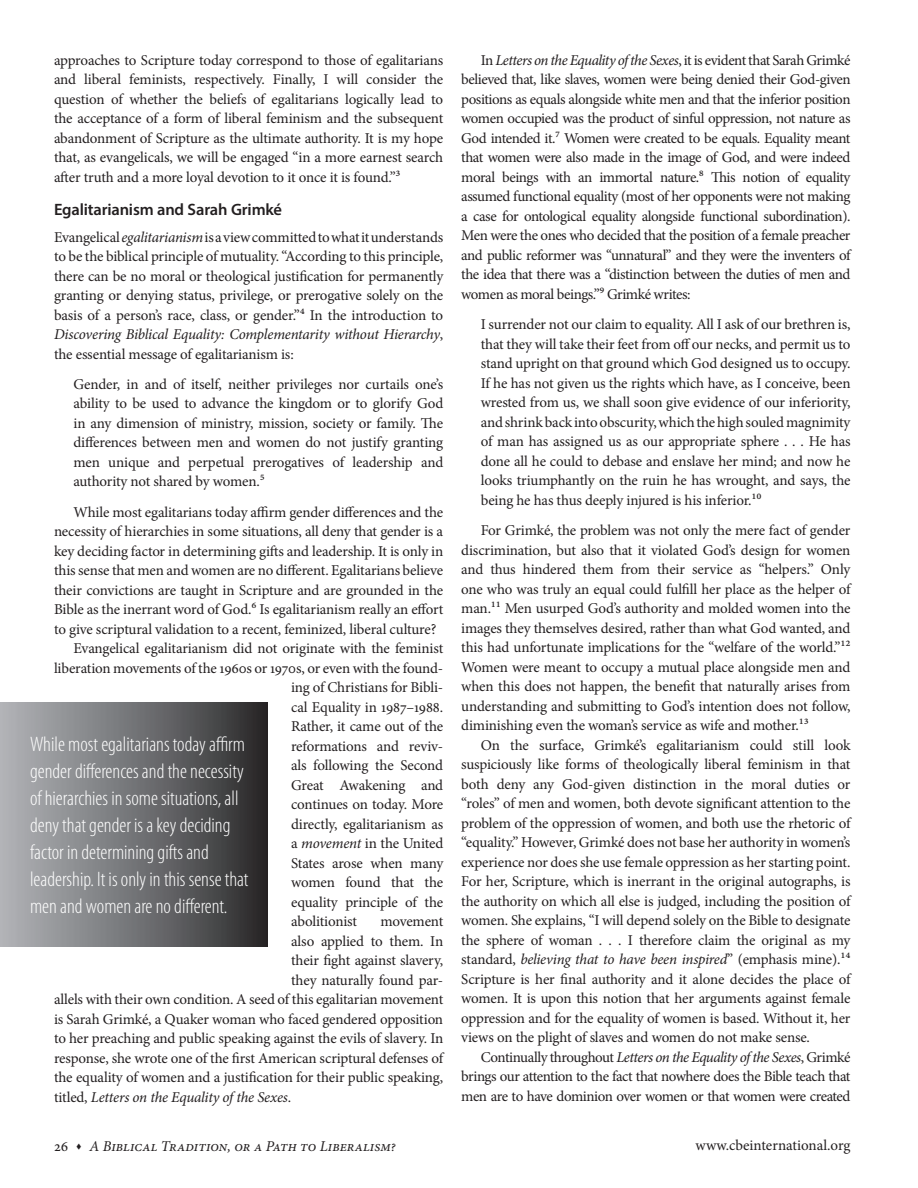
<style>
.page{position:relative;width:918px;height:1188px;background:#fff}
.page>*{position:absolute;margin:0;border:0;box-sizing:border-box;transform-origin:0 0}
.t1{font:300 condensed 21px/27px "Myriad Pro";color:#fff}
.t2{font:600 16.5px "Myriad Pro";letter-spacing:-.01em;color:#231f20}
.t3{font:15px/19.5px "Minion Pro";letter-spacing:-.015em;color:#231f20;text-align:justify}
.t4{font:italic 15px "Minion Pro";color:#231f20}
.s1{font-style:italic}
.s2{font-style:normal}
</style>
<div class="page">
<div style="left:0;top:702px;width:268px;height:244px;background:linear-gradient(to right,#b5b7bb,#2c2c2d)"></div>
<p class="t3" style="left:54px;top:50px;width:391px">approaches to Scripture today correspond to those of egalitarians and liberal feminists, respectively. Finally, I will consider the question of whether the beliefs of egalitarians logically lead to the acceptance of a form of liberal feminism and the subsequent abandonment of Scripture as the ultimate authority. It is my hope that, as evangelicals, we will be engaged “in a more earnest search after truth and a more loyal devotion to it once it is found.”3</p>
<p class="t2" style="left:54px;top:199px;width:230px">Egalitarianism and Sarah Grimké</p>
<p class="t3" style="left:54px;top:227px;width:391px">Evangelical <span class="s1">egalitarianism</span> is a view committed to what it understands to be the biblical principle of mutuality. “According to this principle, there can be no moral or theological justification for permanently granting or denying status, privilege, or prerogative solely on the basis of a person’s race, class, or gender.”4 In the introduction to <span class="s1">Discovering Biblical Equality: Complementarity without Hierarchy</span>, the essential message of egalitarianism is:</p>
<p class="t3" style="left:74px;top:374px;width:371px">Gender, in and of itself, neither privileges nor curtails one’s ability to be used to advance the kingdom or to glorify God in any dimension of ministry, mission, society or family. The differences between men and women do not justify granting men unique and perpetual prerogatives of leadership and authority not shared by women.5</p>
<p class="t3" style="left:74px;top:502px;width:371px">While most egalitarians today affirm gender differences and the</p>
<p class="t3" style="left:54px;top:522px;width:391px">necessity of hierarchies in some situations, all deny that gender is a</p>
<p class="t3" style="left:54px;top:541px;width:391px">key deciding factor in determining gifts and leadership. It is only in</p>
<p class="t3" style="left:54px;top:561px;width:391px">this sense that men and women are no different. Egalitarians believe</p>
<p class="t3" style="left:54px;top:580px;width:391px">their convictions are taught in Scripture and are grounded in the</p>
<p class="t3" style="left:54px;top:600px;width:391px">Bible as the inerrant word of God.6 Is egalitarianism really an effort</p>
<p class="t3" style="left:54px;top:619px;width:384px">to give scriptural validation to a recent, feminized, liberal culture?</p>
<p class="t3" style="left:74px;top:639px;width:371px">Evangelical egalitarianism did not originate with the feminist</p>
<p class="t3" style="left:54px;top:658px;width:391px">liberation movements of the 1960s or 1970s, or even with the found-</p>
<p class="t3" style="left:291px;top:678px;width:154px">ing of Christians for Bibli-</p>
<p class="t3" style="left:291px;top:697px;width:154px">cal Equality in 1987–1988.</p>
<p class="t3" style="left:291px;top:717px;width:154px">Rather, it came out of the</p>
<p class="t3" style="left:291px;top:736px;width:154px">reformations and reviv-</p>
<p class="t3" style="left:291px;top:756px;width:154px">als following the Second</p>
<p class="t3" style="left:291px;top:775px;width:154px">Great Awakening and</p>
<p class="t3" style="left:291px;top:795px;width:154px">continues on today. More</p>
<p class="t3" style="left:291px;top:814px;width:154px">directly, egalitarianism as</p>
<p class="t3" style="left:291px;top:834px;width:154px">a <span class="s1">movement</span> in the United</p>
<p class="t3" style="left:291px;top:853px;width:154px">States arose when many</p>
<p class="t3" style="left:291px;top:873px;width:154px">women found that the</p>
<p class="t3" style="left:291px;top:892px;width:154px">equality principle of the</p>
<p class="t3" style="left:291px;top:912px;width:68px">abolitionist</p>
<p class="t3" style="left:380px;top:912px;width:64px">movement</p>
<p class="t3" style="left:291px;top:931px;width:154px">also applied to them. In</p>
<p class="t3" style="left:291px;top:951px;width:154px">their fight against slavery,</p>
<p class="t3" style="left:291px;top:970px;width:154px">they naturally found par-</p>
<p class="t3" style="left:54px;top:990px;width:391px">allels with their own condition. A seed of this egalitarian movement</p>
<p class="t3" style="left:54px;top:1009px;width:391px">is Sarah Grimké, a Quaker woman who faced gendered opposition</p>
<p class="t3" style="left:54px;top:1029px;width:391px">to her preaching and public speaking against the evils of slavery. In</p>
<p class="t3" style="left:54px;top:1048px;width:391px">response, she wrote one of the first American scriptural defenses of</p>
<p class="t3" style="left:54px;top:1068px;width:391px">the equality of women and a justification for their public speaking,</p>
<p class="t4" style="left:54px;top:1087px;width:239px"><span class="s2">titled,</span> Letters on the Equality of the Sexes<span class="s2">.</span></p>
<p class="t1" style="left:30px;top:731px;width:220px">While most egalitarians today affirm gender differences and the necessity of hierarchies in some situations, all deny that gender is a key deciding factor in determining gifts and leadership. It is only in this sense that men and women are no different.</p>
<p class="t3" style="left:461px;top:50px;width:391px;text-indent:20px">In <span class="s1">Letters on the Equality of the Sexes</span>, it is evident that Sarah Grimké believed that, like slaves, women were being denied their God-given positions as equals alongside white men and that the inferior position women occupied was the product of sinful oppression, not nature as God intended it.7 Women were created to be equals. Equality meant that women were also made in the image of God, and were indeed moral beings with an immortal nature.8 This notion of equality assumed functional equality (most of her opponents were not making a case for ontological equality alongside functional subordination).<br>Men were the ones who decided that the position of a female preacher and public reformer was “unnatural” and they were the inventers of the idea that there was a “distinction between the duties of men and women as moral beings.”9 Grimké writes:</p>
<p class="t3" style="left:481px;top:315px;width:371px">I surrender not our claim to equality. All I ask of our brethren is, that they will take their feet from off our necks, and permit us to stand upright on that ground which God designed us to occupy.<br>If he has not given us the rights which have, as I conceive, been wrested from us, we shall soon give evidence of our inferiority, and shrink back into obscurity, which the high souled magnimity of man has assigned us as our appropriate sphere . . . He has done all he could to debase and enslave her mind; and now he looks triumphantly on the ruin he has wrought, and says, the being he has thus deeply injured is his inferior.10</p>
<p class="t3" style="left:461px;top:521px;width:391px;text-indent:19px">For Grimké, the problem was not only the mere fact of gender discrimination, but also that it violated God’s design for women and thus hindered them from their service as “helpers.” Only one who was truly an equal could fulfill her place as the helper of man.11 Men usurped God’s authority and molded women into the images they themselves desired, rather than what God wanted, and this had unfortunate implications for the “welfare of the world.”12<br>Women were meant to occupy a mutual place alongside men and when this does not happen, the benefit that naturally arises from understanding and submitting to God’s intention does not follow, diminishing even the woman’s service as wife and mother.13</p>
<p class="t3" style="left:461px;top:735px;width:391px;text-indent:19px">On the surface, Grimké’s egalitarianism could still look suspiciously like forms of theologically liberal feminism in that both deny any God-given distinction in the moral duties or “roles” of men and women, both devote significant attention to the problem of the oppression of women, and both use the rhetoric of “equality.” However, Grimké does not base her authority in women’s experience nor does she use female oppression as her starting point.<br>For her, Scripture, which is inerrant in the original autographs, is the authority on which all else is judged, including the position of women. She explains, “I will depend solely on the Bible to designate the sphere of woman . . . I therefore claim the original as my standard, <span class="s1">believing that to have been inspired</span>” (emphasis mine).14<br>Scripture is her final authority and it alone decides the place of women. It is upon this notion that her arguments against female oppression and for the equality of women is based. Without it, her views on the plight of slaves and women do not make sense.</p>
<p class="t3" style="left:461px;top:1047px;width:391px;text-indent:19px">Continually throughout <span class="s1">Letters on the Equality of the Sexes</span>, Grimké brings our attention to the fact that nowhere does the Bible teach that men are to have dominion over women or that women were created</p>
<p class="t4" style="left:54px;top:1136px;width:343px"><span class="s2">26</span> ▲ A Biblical Tradition, or a Path to Liberalism?</p>
<p class="t3" style="left:696px;top:1136px;width:156px">www.cbeinternational.org</p>
</div>
